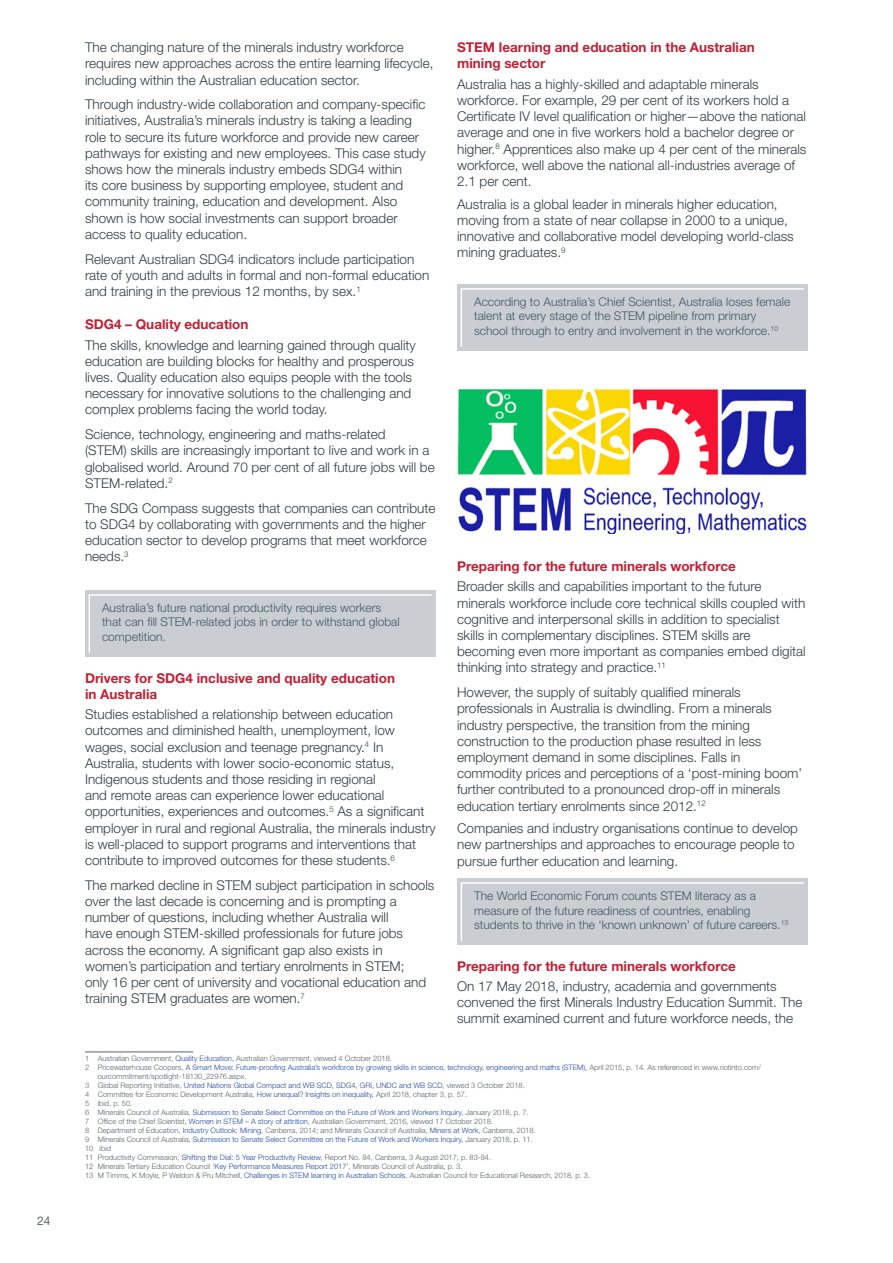
<style>
.page{position:relative;width:893px;height:1263px;background:#fff}
.page>*{position:absolute;margin:0;border:0;box-sizing:border-box;transform-origin:0 0}
.t1{font:300 13.5px/16.2px "Helvetica Neue LT Std";color:#333c42}
.t2{font:700 13.5px/16.2px "Helvetica Neue LT Std";color:#c22033}
.t3{font:300 12px/14.4px "Helvetica Neue LT Std";color:#405a68}
.t4{font:12px "Helvetica Neue LT Std";color:#5c6266}
.t5{font:300 7.5px "Helvetica Neue LT Std";color:#5c6266}
.t6{font:300 7.5px "Helvetica Neue LT Std";color:#224ba0}
.s1{color:#224ba0}
.s2{color:#5c6266}
</style>
<div class="page">
<div style="left:85px;top:591px;width:351px;height:66px;background:#cacdd1"></div>
<svg style="left:88px;top:594px;width:344px;height:59px"></svg>
<hr style="left:85px;top:1052px;width:108px;height:1px;background:#5c6266">
<div style="left:457px;top:285px;width:351px;height:66px;background:#cacdd1"></div>
<svg style="left:460px;top:288px;width:344px;height:59px"></svg>
<div style="left:457px;top:879px;width:351px;height:66px;background:#cacdd1"></div>
<svg style="left:460px;top:882px;width:344px;height:59px"></svg>
<img style="left:457px;top:389px;width:350px;height:145px">
<p class="t4" style="left:37px;top:1213px;width:15px">24</p>
<p class="t1" style="left:85px;top:39px;width:350px">The changing nature of the minerals industry workforce requires new approaches across the entire learning lifecycle, including within the Australian education sector.</p>
<p class="t1" style="left:85px;top:96px;width:342px">Through industry-wide collaboration and company-specific initiatives, Australia’s minerals industry is taking a leading role to secure its future workforce and provide new career pathways for existing and new employees. This case study shows how the minerals industry embeds SDG4 within<br>its core business by supporting employee, student and community training, education and development. Also shown is how social investments can support broader access to quality education.</p>
<p class="t1" style="left:85px;top:250px;width:346px">Relevant Australian SDG4 indicators include participation rate of youth and adults in formal and non-formal education and training in the previous 12 months, by sex.<sup>1</sup></p>
<p class="t2" style="left:85px;top:316px;width:165px">SDG4 – Quality education</p>
<p class="t1" style="left:85px;top:336px;width:332px">The skills, knowledge and learning gained through quality education are building blocks for healthy and prosperous lives. Quality education also equips people with the tools necessary for innovative solutions to the challenging and complex problems facing the world today.</p>
<p class="t1" style="left:85px;top:426px;width:351px">Science, technology, engineering and maths-related<br>(STEM) skills are increasingly important to live and work in a globalised world. Around 70 per cent of all future jobs will be STEM-related.<sup>2</sup></p>
<p class="t1" style="left:85px;top:499px;width:352px">The SDG Compass suggests that companies can contribute to SDG4 by collaborating with governments and the higher education sector to develop programs that meet workforce needs.<sup>3</sup></p>
<p class="t3" style="left:102px;top:600px;width:299px">Australia’s future national productivity requires workers that can fill STEM-related jobs in order to withstand global competition.</p>
<p class="t2" style="left:85px;top:669px;width:311px">Drivers for SDG4 inclusive and quality education in Australia</p>
<p class="t1" style="left:85px;top:706px;width:352px">Studies established a relationship between education outcomes and diminished health, unemployment, low wages, social exclusion and teenage pregnancy.<sup>4</sup> In Australia, students with lower socio-economic status, Indigenous students and those residing in regional<br>and remote areas can experience lower educational opportunities, experiences and outcomes.<sup>5</sup> As a significant employer in rural and regional Australia, the minerals industry is well-placed to support programs and interventions that contribute to improved outcomes for these students.<sup>6</sup></p>
<p class="t1" style="left:85px;top:876px;width:351px">The marked decline in STEM subject participation in schools over the last decade is concerning and is prompting a number of questions, including whether Australia will<br>have enough STEM-skilled professionals for future jobs across the economy. A significant gap also exists in women’s participation and tertiary enrolments in STEM;<br>only 16 per cent of university and vocational education and training STEM graduates are women.<sup>7</sup></p>
<p class="t2" style="left:457px;top:39px;width:299px">STEM learning and education in the Australian mining sector</p>
<p class="t1" style="left:457px;top:76px;width:351px">Australia has a highly-skilled and adaptable minerals workforce. For example, 29 per cent of its workers hold a Certificate IV level qualification or higher—above the national average and one in five workers hold a bachelor degree or higher.<sup>8</sup> Apprentices also make up 4 per cent of the minerals workforce, well above the national all-industries average of 2.1 per cent.</p>
<p class="t1" style="left:457px;top:195px;width:338px">Australia is a global leader in minerals higher education, moving from a state of near collapse in 2000 to a unique, innovative and collaborative model developing world-class mining graduates.<sup>9</sup></p>
<p class="t3" style="left:474px;top:294px;width:318px">According to Australia’s Chief Scientist, Australia loses female talent at every stage of the STEM pipeline from primary school through to entry and involvement in the workforce.<sup>10</sup></p>
<p class="t2" style="left:457px;top:558px;width:280px">Preparing for the future minerals workforce</p>
<p class="t1" style="left:457px;top:578px;width:350px">Broader skills and capabilities important to the future minerals workforce include core technical skills coupled with cognitive and interpersonal skills in addition to specialist skills in complementary disciplines. STEM skills are becoming even more important as companies embed digital thinking into strategy and practice.<sup>11</sup></p>
<p class="t1" style="left:457px;top:684px;width:347px">However, the supply of suitably qualified minerals professionals in Australia is dwindling. From a minerals industry perspective, the transition from the mining construction to the production phase resulted in less employment demand in some disciplines. Falls in commodity prices and perceptions of a ‘post-mining boom’ further contributed to a pronounced drop-off in minerals education tertiary enrolments since 2012.<sup>12</sup></p>
<p class="t1" style="left:457px;top:820px;width:342px">Companies and industry organisations continue to develop new partnerships and approaches to encourage people to pursue further education and learning.</p>
<p class="t3" style="left:474px;top:888px;width:316px">The World Economic Forum counts STEM literacy as a measure of the future readiness of countries, enabling students to thrive in the ‘known unknown’ of future careers.<sup>13</sup></p>
<p class="t2" style="left:457px;top:957px;width:280px">Preparing for the future minerals workforce</p>
<p class="t1" style="left:457px;top:978px;width:347px">On 17 May 2018, industry, academia and governments convened the first Minerals Industry Education Summit. The summit examined current and future workforce needs, the</p>
<p class="t5" style="left:85px;top:1054px;width:309px">1 Australian Government, <span class="s1">Quality Education,</span> Australian Government, viewed 4 October 2018.</p>
<p class="t6" style="left:85px;top:1063px;width:677px"><span class="s2">2 Pricewaterhouse Coopers,</span> A Smart Move: Future-proofing Australia’s workforce by growing skills in science, technology, engineering and maths (STEM), <span class="s2">April 2015, p. 14. As referenced in www.riotinto.com/</span></p>
<p class="t5" style="left:98px;top:1072px;width:150px">ourcommitment/spotlight-18130_22976.aspx.</p>
<p class="t6" style="left:85px;top:1081px;width:441px"><span class="s2">3 Global Reporting Initiative,</span> United Nations Global Compact and WB SCD, SDG4, GRI, UNDC and WB SCD<span class="s2">, viewed 3 October 2018.</span></p>
<p class="t5" style="left:85px;top:1090px;width:384px">4 Committee for Economic Development Australia, <span class="s1">How unequal? Insights on inequality,</span> April 2018, chapter 3, p. 57.</p>
<p class="t5" style="left:85px;top:1099px;width:49px">5 ibid, p. 50.</p>
<p class="t6" style="left:85px;top:1108px;width:445px"><span class="s2">6 Minerals Council of Australia,</span> Submission to Senate Select Committee on the Future of Work and Workers Inquiry<span class="s2">, January 2018, p. 7.</span></p>
<p class="t5" style="left:85px;top:1117px;width:409px">7 Office of the Chief Scientist, <span class="s1">Women in STEM – A story of attrition</span>, Australian Government, 2016, viewed 17 October 2018.</p>
<p class="t5" style="left:85px;top:1126px;width:452px">8 Department of Education, <span class="s1">Industry Outlook: Mining</span>, Canberra, 2014; and Minerals Council of Australia, <span class="s1">Miners at Work</span>, Canberra, 2018.</p>
<p class="t6" style="left:85px;top:1135px;width:449px"><span class="s2">9 Minerals Council of Australia,</span> Submission to Senate Select Committee on the Future of Work and Workers Inquiry<span class="s2">, January 2018, p. 11.</span></p>
<p class="t5" style="left:85px;top:1144px;width:27px">10 ibid</p>
<p class="t5" style="left:85px;top:1153px;width:408px">11 Productivity Commission, <span class="s1">Shifting the Dial: 5 Year Productivity Review</span>, Report No. 84, Canberra, 3 August 2017, p. 83-84.</p>
<p class="t5" style="left:85px;top:1162px;width:379px">12 Minerals Tertiary Education Council ‘<span class="s1">Key Performance Measures Report 2017’</span>, Minerals Council of Australia, p. 3.</p>
<p class="t5" style="left:85px;top:1171px;width:507px">13 M Timms, K Moyle, P Weldon &amp; Pru Mitchell, <span class="s1">Challenges in STEM learning in Australian Schools</span>, Australian Council for Educational Research, 2018, p. 3.</p>
</div>
